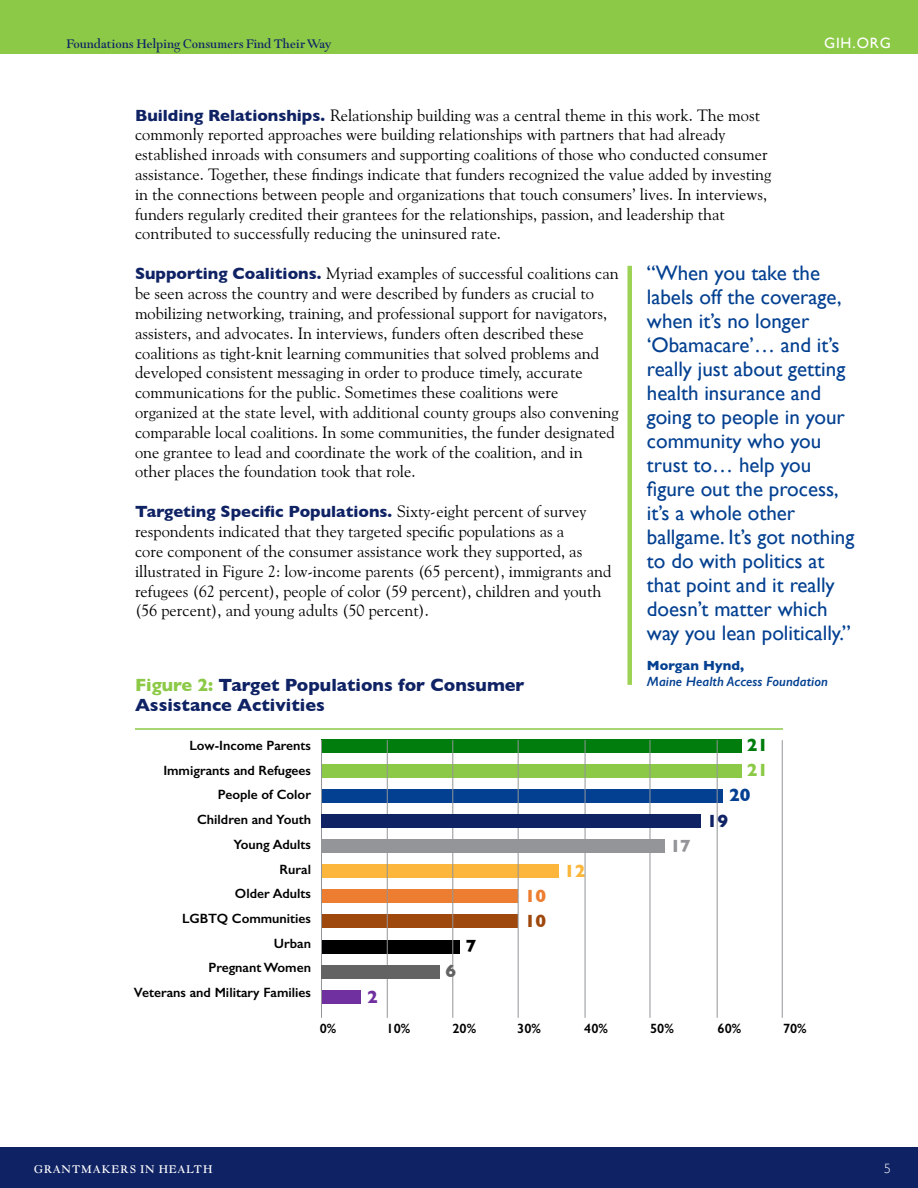
<style>
.page{position:relative;width:918px;height:1188px;background:#fff}
.page>*{position:absolute;margin:0;border:0;box-sizing:border-box;transform-origin:0 0}
.t1{font:21px/24px "Gill Sans";color:#034091}
.t2{font:700 18px/19.8px "Gill Sans";color:#0f2264}
.t3{font:700 18px "Gill Sans";color:#8cc947}
.t4{font:700 18px "Gill Sans";color:#007d0c}
.t5{font:700 18px "Gill Sans";color:#034091}
.t6{font:700 18px "Gill Sans";color:#939598}
.t7{font:700 18px "Gill Sans";color:#fbb63b}
.t8{font:700 18px "Gill Sans";color:#ed7d31}
.t9{font:700 18px "Gill Sans";color:#9e480e}
.t10{font:700 18px "Gill Sans";color:#000}
.t11{font:700 18px "Gill Sans";color:#7030a0}
.t12{font:700 18px "Gill Sans";color:#636363}
.t13{font:16.5px/19.8px "Goudy Old Style BT";color:#000}
.t14{font:700 16.5px "Gill Sans";color:#0f2264}
.t15{font:15px "Goudy Modern";color:#0f2264}
.t16{font:15px "Gill Sans";letter-spacing:.06em;color:#fff}
.t17{font:600 13.5px/24.8px "Gill Sans";color:#000;text-align:right}
.t18{font:italic 600 13.5px "Gill Sans";color:#034091}
.t19{font:13.5px "Goudy Modern";letter-spacing:.06em;color:#fff}
.t20{font:700 13.5px "Gill Sans";color:#034091}
.t21{font:300 13.5px "Gill Sans";color:#fff}
.s1{font-family:"Gill Sans";font-weight:700;color:#0f2264}
.s2{font-family:"Goudy Old Style BT";font-weight:400;color:#000}
.s3{color:#8cc947}
</style>
<div class="page">
<div style="left:0;top:0;width:918px;height:54px;background:#8cc947"></div>
<div style="left:0;top:1148px;width:918px;height:40px;background:#0f2264"></div>
<div style="left:627px;top:266px;width:5px;height:419px;background:#9dd354"></div>
<div style="left:321px;top:764px;width:421px;height:13px;background:#8cc947"></div>
<div style="left:321px;top:739px;width:421px;height:13px;background:#007d0c"></div>
<div style="left:321px;top:790px;width:402px;height:13px;background:#034091"></div>
<div style="left:321px;top:840px;width:343px;height:13px;background:#939598"></div>
<div style="left:321px;top:865px;width:237px;height:13px;background:#fbb63b"></div>
<div style="left:321px;top:890px;width:197px;height:13px;background:#ed7d31"></div>
<div style="left:321px;top:915px;width:197px;height:13px;background:#9e480e"></div>
<div style="left:321px;top:940px;width:138px;height:13px;background:#000"></div>
<div style="left:321px;top:990px;width:40px;height:14px;background:#7030a0"></div>
<hr style="left:321px;top:740px;width:1px;height:278px;background:#939598">
<hr style="left:387px;top:740px;width:1px;height:278px;background:#939598">
<hr style="left:453px;top:740px;width:1px;height:278px;background:#939598">
<hr style="left:518px;top:740px;width:1px;height:278px;background:#939598">
<hr style="left:585px;top:740px;width:1px;height:278px;background:#939598">
<hr style="left:650px;top:740px;width:1px;height:278px;background:#939598">
<hr style="left:717px;top:740px;width:1px;height:278px;background:#939598">
<hr style="left:782px;top:740px;width:1px;height:278px;background:#939598">
<hr style="left:135px;top:728px;width:648px;height:2px;background:#8cc947">
<div style="left:321px;top:965px;width:119px;height:13px;background:#636363"></div>
<div style="left:321px;top:814px;width:380px;height:14px;background:#0f2264"></div>
<p class="t15" style="left:66px;top:36px;width:267px">Foundations Helping Consumers Find Their Way</p>
<p class="t16" style="left:824px;top:34px;width:68px">GIH.ORG</p>
<p class="t13" style="left:135px;top:105px;width:638px"><span class="s1">Building Relationships.</span> Relationship building was a central theme in this work. The most commonly reported approaches were building relationships with partners that had already established inroads with consumers and supporting coalitions of those who conducted consumer assistance. Together, these findings indicate that funders recognized the value added by investing in the connections between people and organizations that touch consumers’ lives. In interviews, funders regularly credited their grantees for the relationships, passion, and leadership that contributed to successfully reducing the uninsured rate.</p>
<p class="t13" style="left:135px;top:264px;width:485px"><span class="s1">Supporting Coalitions.</span> Myriad examples of successful coalitions can be seen across the country and were described by funders as crucial to mobilizing networking, training, and professional support for navigators, assisters, and advocates. In interviews, funders often described these coalitions as tight-knit learning communities that solved problems and developed consistent messaging in order to produce timely, accurate communications for the public. Sometimes these coalitions were organized at the state level, with additional county groups also convening comparable local coalitions. In some communities, the funder designated one grantee to lead and coordinate the work of the coalition, and in other places the foundation took that role.</p>
<p class="t14" style="left:135px;top:499px;width:453px">Targeting Specific Populations. <span class="s2">Sixty-eight percent of survey</span></p>
<p class="t13" style="left:135px;top:521px;width:478px">respondents indicated that they targeted specific populations as a<br>core component of the consumer assistance work they supported, as illustrated in Figure 2: low-income parents (65 percent), immigrants and refugees (62 percent), people of color (59 percent), children and youth (56 percent), and young adults (50 percent).</p>
<p class="t1" style="left:647px;top:261px;width:209px">“When you take the labels off the coverage, when it’s no longer ‘Obamacare’… and it’s really just about getting health insurance and going to people in your community who you trust to… help you figure out the process, it’s a whole other ballgame. It’s got nothing to do with politics at that point and it really doesn’t matter which way you lean politically.”</p>
<p class="t20" style="left:647px;top:655px;width:99px">Morgan Hynd,</p>
<p class="t18" style="left:647px;top:673px;width:182px">Maine Health Access Foundation</p>
<p class="t2" style="left:135px;top:675px;width:391px"><span class="s3">Figure 2:</span> Target Populations for Consumer<br>Assistance Activities</p>
<p class="t17" style="left:134px;top:733px;width:179px">Low-Income Parents<br>Immigrants and Refugees<br>People of Color<br>Children and Youth<br>Young Adults<br>Rural<br>Older Adults<br>LGBTQ Communities<br>Urban<br>Pregnant Women<br>Veterans and Military Families</p>
<p class="t17" style="left:320px;top:1016px;width:18px">0%</p>
<p class="t11" style="left:367px;top:982px;width:12px">2</p>
<p class="t4" style="left:747px;top:731px;width:23px">21</p>
<p class="t5" style="left:729px;top:781px;width:23px">20</p>
<p class="t3" style="left:747px;top:756px;width:23px">21</p>
<p class="t12" style="left:446px;top:957px;width:12px">6</p>
<p class="t10" style="left:466px;top:932px;width:12px">7</p>
<p class="t8" style="left:525px;top:882px;width:23px">10</p>
<p class="t9" style="left:525px;top:907px;width:23px">10</p>
<p class="t7" style="left:564px;top:856px;width:23px">12</p>
<p class="t6" style="left:670px;top:831px;width:22px">17</p>
<p class="t2" style="left:707px;top:810px;width:23px">19</p>
<p class="t17" style="left:387px;top:1016px;width:25px">10%</p>
<p class="t17" style="left:453px;top:1016px;width:25px">20%</p>
<p class="t17" style="left:517px;top:1016px;width:25px">30%</p>
<p class="t17" style="left:584px;top:1016px;width:25px">40%</p>
<p class="t17" style="left:650px;top:1016px;width:25px">50%</p>
<p class="t17" style="left:718px;top:1016px;width:25px">60%</p>
<p class="t17" style="left:783px;top:1016px;width:25px">70%</p>
<p class="t19" style="left:34px;top:1162px;width:180px">GRANTMAKERS IN HEALTH</p>
<p class="t21" style="left:884px;top:1161px;width:8px">5</p>
</div>
